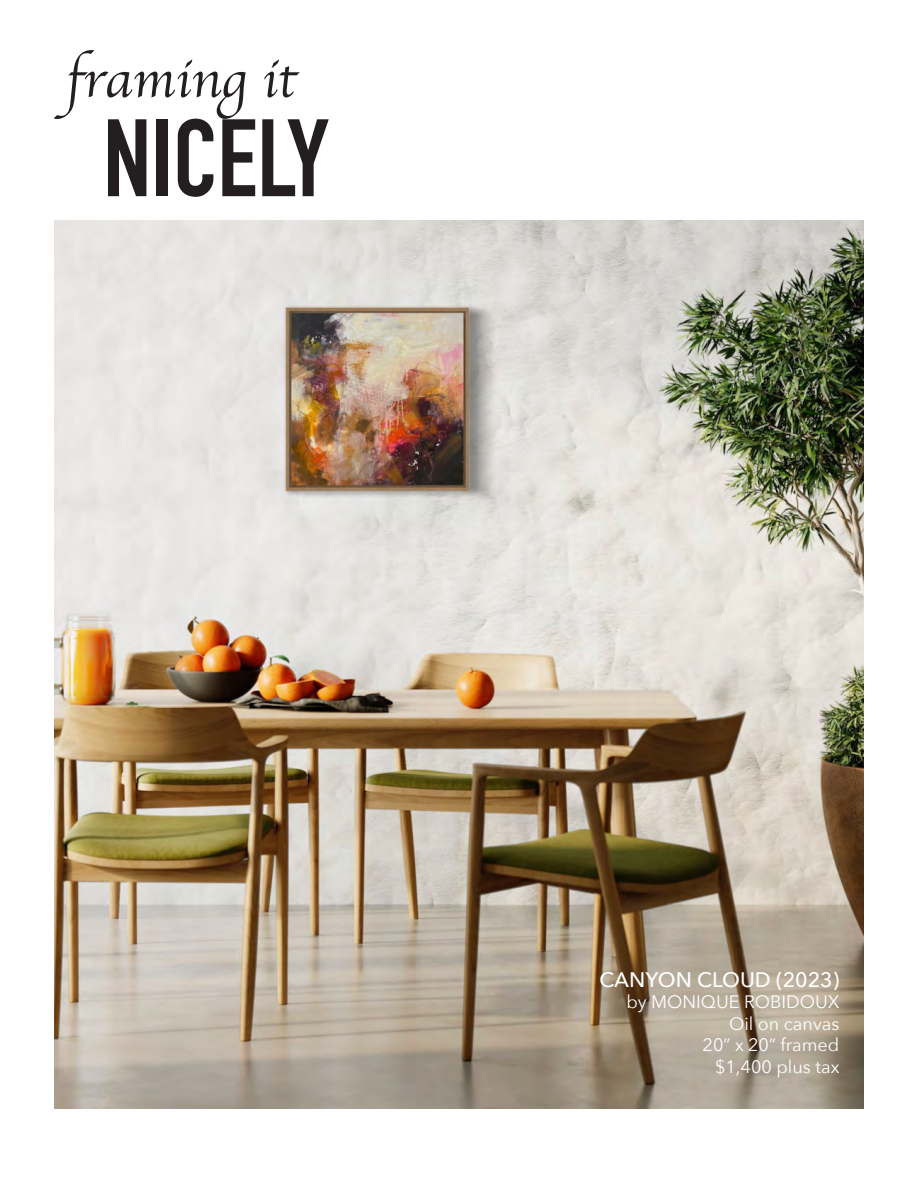
<style>
.page{position:relative;width:918px;height:1188px;background:#fff}
.page>*{position:absolute;margin:0;border:0;box-sizing:border-box;transform-origin:0 0}
.t1{font:700 108px "DIN Condensed";color:#231f20}
.t2{font:54px "Apple Chancery";color:#231f20}
.t3{font:500 21px "Avenir Next";color:#fff}
.t4{font:18px "Avenir Next";color:#fff}
</style>
<div class="page">
<img style="left:55px;top:221px;width:809px;height:887px">
<p class="t2" style="left:66px;top:36px;width:232px">framing it</p>
<p class="t1" style="left:103px;top:86px;width:227px">NICELY</p>
<p class="t3" style="left:600px;top:961px;width:241px">CANYON CLOUD (2023)</p>
<p class="t4" style="left:626px;top:987px;width:215px">by MONIQUE ROBIDOUX</p>
<p class="t4" style="left:729px;top:1008px;width:112px">Oil on canvas</p>
<p class="t4" style="left:703px;top:1030px;width:138px">20” x 20” framed</p>
<p class="t4" style="left:715px;top:1051px;width:126px">$1,400 plus tax</p>
</div>
